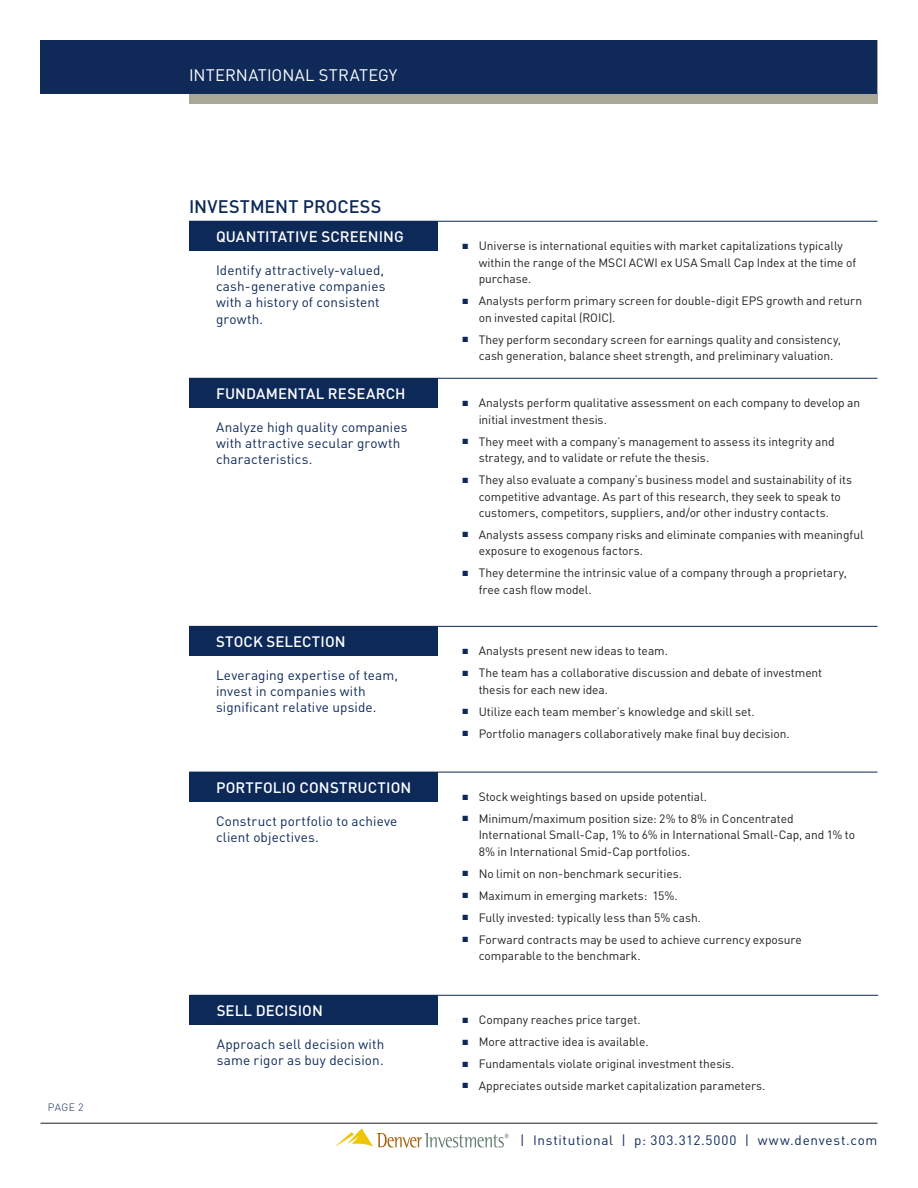
<style>
.page{position:relative;width:918px;height:1188px;background:#fff}
.page>*{position:absolute;margin:0;border:0;box-sizing:border-box;transform-origin:0 0}
.Section_Heads{font:500 18px "DIN";letter-spacing:.005em;color:#0d2958}
.t1{font:16.5px "DIN";letter-spacing:.015em;color:#fff}
.Inv_Pro_Steps{font:500 15px "DIN";letter-spacing:.01em;color:#fff}
.Inv_Pro_description{font:13.5px/16.2px "DIN";letter-spacing:.01em;color:#0d2958}
.t2{font:13.5px "DIN";letter-spacing:.05em;color:#0f2a59}
.Body___Inside__8_pt{font:12px/16.5px "DIN";letter-spacing:-.005em;color:#231f20}
.t3{font:300 10.5px "DIN";color:#0d2958}
.s1{color:#0d2958}
</style>
<div class="page">
<hr style="left:40px;top:1123px;width:838px;height:1px;background:#231f20">
<svg style="left:336px;top:1129px;width:172px;height:19px"></svg>
<div style="left:189px;top:221px;width:248px;height:30px;background:#0d2958"></div>
<div style="left:189px;top:378px;width:248px;height:30px;background:#0d2958"></div>
<div style="left:189px;top:626px;width:248px;height:30px;background:#0d2958"></div>
<hr style="left:189px;top:221px;width:689px;height:1px;background:#0d2958">
<hr style="left:189px;top:378px;width:689px;height:1px;background:#0d2958">
<hr style="left:189px;top:626px;width:689px;height:1px;background:#0d2958">
<div style="left:189px;top:40px;width:689px;height:64px;background:#a8a896"></div>
<div style="left:40px;top:40px;width:838px;height:54px;background:#0f2a59"></div>
<div style="left:189px;top:772px;width:248px;height:29px;background:#0d2958"></div>
<hr style="left:189px;top:772px;width:689px;height:1px;background:#0d2958">
<div style="left:190px;top:995px;width:248px;height:30px;background:#0d2958"></div>
<hr style="left:190px;top:995px;width:688px;height:1px;background:#0d2958">
<p class="t3" style="left:48px;top:1100px;width:37px">PAGE 2</p>
<p class="t1" style="left:189px;top:64px;width:210px">INTERNATIONAL STRATEGY</p>
<p class="Section_Heads" style="left:189px;top:194px;width:194px">INVESTMENT PROCESS</p>
<p class="Inv_Pro_Steps" style="left:216px;top:226px;width:189px">QUANTITATIVE SCREENING</p>
<p class="Inv_Pro_description" style="left:216px;top:262px;width:171px">Identify attractively-valued, cash-generative companies with a history of consistent growth.</p>
<p class="Inv_Pro_Steps" style="left:216px;top:384px;width:191px">FUNDAMENTAL RESEARCH</p>
<p class="Inv_Pro_description" style="left:216px;top:419px;width:193px">Analyze high quality companies with attractive secular growth characteristics.</p>
<p class="Inv_Pro_Steps" style="left:216px;top:632px;width:131px">STOCK SELECTION</p>
<p class="Inv_Pro_description" style="left:216px;top:667px;width:184px">Leveraging expertise of team, invest in companies with significant relative upside.</p>
<p class="Inv_Pro_Steps" style="left:216px;top:777px;width:197px">PORTFOLIO CONSTRUCTION</p>
<p class="Inv_Pro_description" style="left:216px;top:812px;width:183px">Construct portfolio to achieve client objectives.</p>
<p class="Inv_Pro_Steps" style="left:217px;top:1000px;width:108px">SELL DECISION</p>
<p class="Inv_Pro_description" style="left:217px;top:1036px;width:169px">Approach sell decision with same rigor as buy decision.</p>
<p class="Body___Inside__8_pt" style="left:479px;top:237px;width:379px;text-indent:-16px"><span class="s1">■</span> Universe is international equities with market capitalizations typically within the range of the MSCI ACWI ex USA Small Cap Index at the time of purchase.</p>
<p class="Body___Inside__8_pt" style="left:479px;top:292px;width:385px;text-indent:-16px"><span class="s1">■</span> Analysts perform primary screen for double-digit EPS growth and return on invested capital (ROIC).</p>
<p class="Body___Inside__8_pt" style="left:479px;top:331px;width:364px;text-indent:-16px"><span class="s1">■</span> They perform secondary screen for earnings quality and consistency, cash generation, balance sheet strength, and preliminary valuation.</p>
<p class="Body___Inside__8_pt" style="left:479px;top:394px;width:383px;text-indent:-16px"><span class="s1">■</span> Analysts perform qualitative assessment on each company to develop an initial investment thesis.</p>
<p class="Body___Inside__8_pt" style="left:479px;top:433px;width:357px;text-indent:-16px"><span class="s1">■</span> They meet with a company’s management to assess its integrity and strategy, and to validate or refute the thesis.</p>
<p class="Body___Inside__8_pt" style="left:463px;top:471px;width:391px;text-align:center"><span class="s1">■</span> They also evaluate a company’s business model and sustainability of its competitive advantage. As part of this research, they seek to speak to customers, competitors, suppliers, and/or other industry contacts.</p>
<p class="Body___Inside__8_pt" style="left:479px;top:526px;width:386px;text-indent:-16px"><span class="s1">■</span> Analysts assess company risks and eliminate companies with meaningful exposure to exogenous factors.</p>
<p class="Body___Inside__8_pt" style="left:479px;top:564px;width:370px;text-indent:-16px"><span class="s1">■</span> They determine the intrinsic value of a company through a proprietary, free cash flow model.</p>
<p class="Body___Inside__8_pt" style="left:463px;top:642px;width:207px"><span class="s1">■</span> Analysts present new ideas to team.</p>
<p class="Body___Inside__8_pt" style="left:479px;top:664px;width:345px;text-indent:-16px"><span class="s1">■</span> The team has a collaborative discussion and debate of investment thesis for each new idea.</p>
<p class="Body___Inside__8_pt" style="left:463px;top:703px;width:294px"><span class="s1">■</span> Utilize each team member’s knowledge and skill set.</p>
<p class="Body___Inside__8_pt" style="left:463px;top:725px;width:329px"><span class="s1">■</span> Portfolio managers collaboratively make final buy decision.</p>
<p class="Body___Inside__8_pt" style="left:463px;top:788px;width:246px"><span class="s1">■</span> Stock weightings based on upside potential.</p>
<p class="Body___Inside__8_pt" style="left:479px;top:810px;width:378px;text-indent:-16px"><span class="s1">■</span> Minimum/maximum position size: 2% to 8% in Concentrated<br>International Small-Cap, 1% to 6% in International Small-Cap, and 1% to<br>8% in International Smid-Cap portfolios.</p>
<p class="Body___Inside__8_pt" style="left:463px;top:865px;width:221px"><span class="s1">■</span> No limit on non-benchmark securities.</p>
<p class="Body___Inside__8_pt" style="left:463px;top:887px;width:217px"><span class="s1">■</span> Maximum in emerging markets: 15%.</p>
<p class="Body___Inside__8_pt" style="left:463px;top:909px;width:240px"><span class="s1">■</span> Fully invested: typically less than 5% cash.</p>
<p class="Body___Inside__8_pt" style="left:479px;top:931px;width:325px;text-indent:-16px"><span class="s1">■</span> Forward contracts may be used to achieve currency exposure comparable to the benchmark.</p>
<p class="Body___Inside__8_pt" style="left:463px;top:1011px;width:180px"><span class="s1">■</span> Company reaches price target.</p>
<p class="Body___Inside__8_pt" style="left:463px;top:1033px;width:188px"><span class="s1">■</span> More attractive idea is available.</p>
<p class="Body___Inside__8_pt" style="left:463px;top:1055px;width:274px"><span class="s1">■</span> Fundamentals violate original investment thesis.</p>
<p class="Body___Inside__8_pt" style="left:463px;top:1077px;width:305px"><span class="s1">■</span> Appreciates outside market capitalization parameters.</p>
<p class="t2" style="left:520px;top:1131px;width:359px">| Institutional | p: 303.312.5000 | www.denvest.com</p>
</div>
